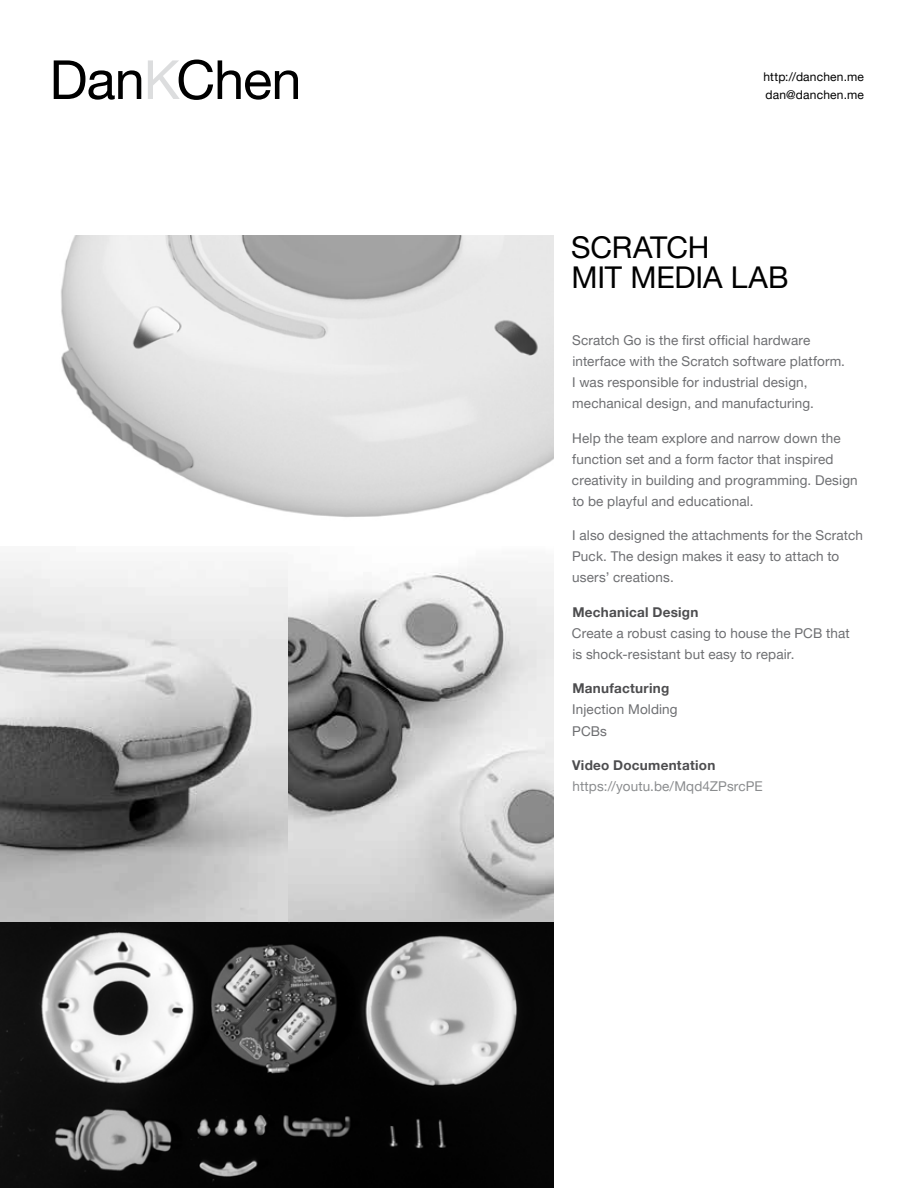
<style>
.page{position:relative;width:918px;height:1188px;background:#fff}
.page>*{position:absolute;margin:0;border:0;box-sizing:border-box;transform-origin:0 0}
.t1{font:54px "Helvetica Neue LT Pro";letter-spacing:-.02em;color:#000}
.t2{font:30px/30px "Helvetica Neue LT Pro";letter-spacing:-.01em;color:#000}
.t3{font:13.5px/21px "Helvetica Neue LT Pro";letter-spacing:.01em;color:#6d6e71}
.t4{font:700 13.5px "Helvetica Neue LT Pro";letter-spacing:.02em;color:#4d4d4f}
.t5{font:13.5px "Helvetica Neue LT Pro";letter-spacing:.01em;color:#8a8c8e}
.t6{font:12px/18px "Helvetica Neue LT Pro";letter-spacing:.015em;color:#000}
.s1{color:#dcddde}
</style>
<div class="page">
<img style="left:0;top:236px;width:554px;height:952px">
<h1 class="t1" style="left:50px;top:46px;width:253px">Dan<span class="s1">K</span>Chen</h1>
<p class="t6" style="left:763px;top:67px;width:102px">http://danchen.me dan@danchen.me</p>
<h2 class="t2" style="left:571px;top:231px;width:219px">SCRATCH<br>MIT MEDIA LAB</h2>
<p class="t3" style="left:572px;top:330px;width:274px">Scratch Go is the first official hardware interface with the Scratch software platform.<br>I was responsible for industrial design, mechanical design, and manufacturing.</p>
<p class="t3" style="left:572px;top:427px;width:287px">Help the team explore and narrow down the function set and a form factor that inspired creativity in building and programming. Design to be playful and educational.</p>
<p class="t3" style="left:572px;top:525px;width:292px">I also designed the attachments for the Scratch<br>Puck. The design makes it easy to attach to users’ creations.</p>
<p class="t4" style="left:572px;top:604px;width:128px">Mechanical Design</p>
<p class="t3" style="left:572px;top:622px;width:279px">Create a robust casing to house the PCB that is shock-resistant but easy to repair.</p>
<p class="t4" style="left:572px;top:680px;width:99px">Manufacturing</p>
<p class="t3" style="left:572px;top:699px;width:107px">Injection Molding<br>PCBs</p>
<p class="t4" style="left:572px;top:757px;width:145px">Video Documentation</p>
<p class="t5" style="left:572px;top:778px;width:192px">https://youtu.be/Mqd4ZPsrcPE</p>
</div>
